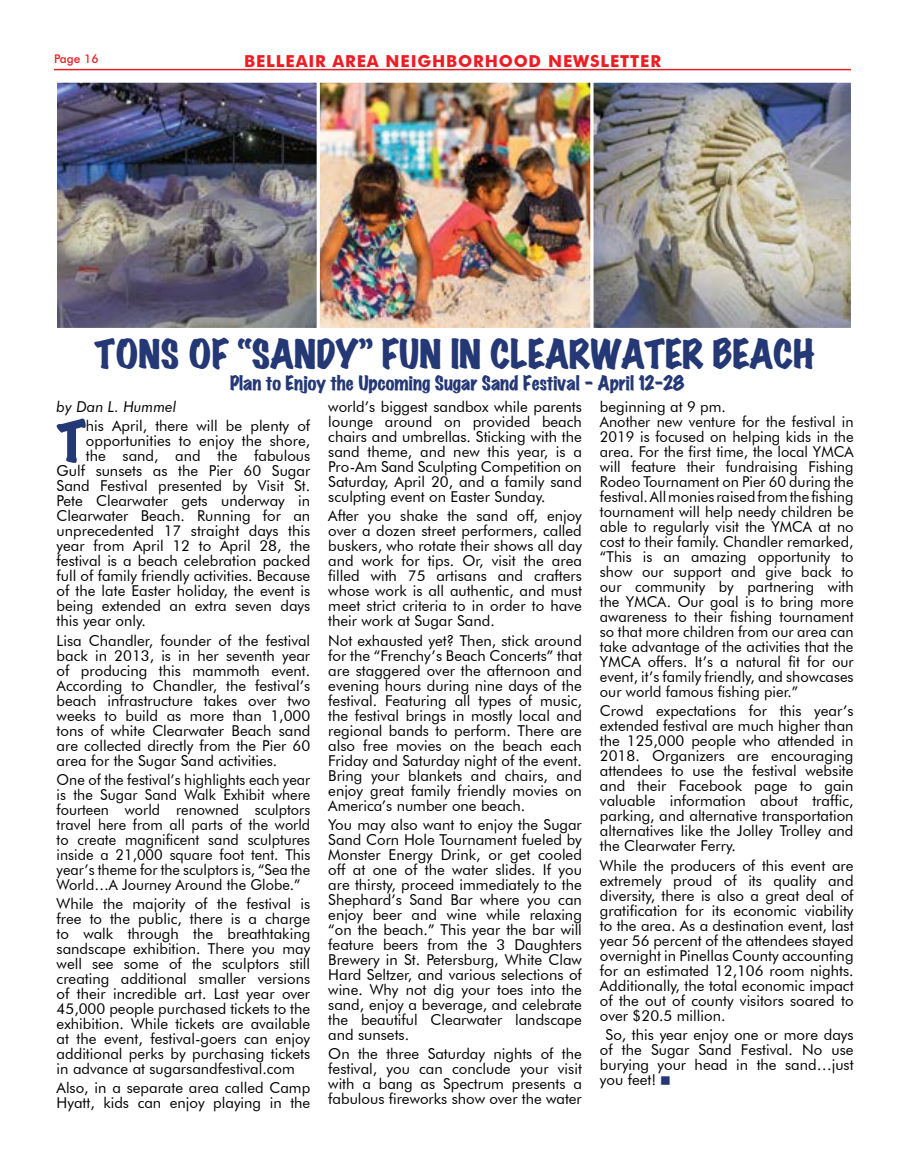
<style>
.page{position:relative;width:905px;height:1161px;background:#fff}
.page>*{position:absolute;margin:0;border:0;box-sizing:border-box;transform-origin:0 0}
.t1{font:51.15px "Marker Felt Wide";color:#253876}
.t2{font:36px "Marker Felt Wide";color:#253876}
.t3{font:18px "Marker Felt Wide";color:#253876}
.t4{font:700 16.5px "Futura BT";letter-spacing:.05em;color:#ed1d24}
.t5{font:15px/15px "Futura BT";color:#000;text-align:justify}
.t6{font:italic 15px "Futura BT";color:#000}
.t7{font:500 12px "Futura BT";color:#ed1d24}
</style>
<div class="page">
<hr style="left:54px;top:69px;width:796px;height:1px;background:#ed1d24">
<img style="left:320px;top:84px;width:269px;height:243px">
<div style="left:316px;top:80px;width:277px;height:251px;border:3px solid #fff"></div>
<img style="left:594px;top:84px;width:256px;height:243px">
<div style="left:590px;top:80px;width:264px;height:251px;border:3px solid #fff"></div>
<img style="left:58px;top:84px;width:258px;height:243px">
<div style="left:54px;top:80px;width:266px;height:251px;border:3px solid #fff"></div>
<p class="t7" style="left:54px;top:52px;width:46px">Page 16</p>
<p class="t4" style="left:244px;top:51px;width:418px">BELLEAIR AREA NEIGHBORHOOD NEWSLETTER</p>
<h2 class="t2" style="left:95px;top:336px;width:721px">TONS OF “SANDY” FUN IN CLEARWATER BEACH</h2>
<p class="t3" style="left:230px;top:374px;width:456px">Plan to Enjoy the Upcoming Sugar Sand Festival - April 12-28</p>
<p class="t6" style="left:57px;top:397px;width:121px">by Dan L. Hummel</p>
<h1 class="t1" style="left:58px;top:416px;width:30px">T</h1>
<p class="t5" style="left:86px;top:418px;width:226px">his April, there will be plenty of</p>
<p class="t5" style="left:328px;top:399px;width:255px">world’s biggest sandbox while parents lounge around on provided beach chairs and umbrellas. Sticking with the sand theme, and new this year, is a Pro-Am Sand Sculpting Competition on Saturday, April 20, and a family sand sculpting event on Easter Sunday.</p>
<p class="t5" style="left:328px;top:508px;width:255px">After you shake the sand off, enjoy over a dozen street performers, called buskers, who rotate their shows all day and work for tips. Or, visit the area filled with 75 artisans and crafters whose work is all authentic, and must meet strict criteria to in order to have their work at Sugar Sand.</p>
<p class="t5" style="left:328px;top:633px;width:255px">Not exhausted yet? Then, stick around for the “Frenchy’s Beach Concerts” that are staggered over the afternoon and evening hours during nine days of the festival. Featuring all types of music, the festival brings in mostly local and regional bands to perform. There are also free movies on the beach each Friday and Saturday night of the event.<br>Bring your blankets and chairs, and enjoy great family friendly movies on America’s number one beach.</p>
<p class="t5" style="left:328px;top:817px;width:255px">You may also want to enjoy the Sugar Sand Corn Hole Tournament fueled by Monster Energy Drink, or get cooled off at one of the water slides. If you are thirsty, proceed immediately to the Shephard’s Sand Bar where you can enjoy beer and wine while relaxing “on the beach.” This year the bar will feature beers from the 3 Daughters Brewery in St. Petersburg, White Claw Hard Seltzer, and various selections of wine. Why not dig your toes into the sand, enjoy a beverage, and celebrate the beautiful Clearwater landscape and sunsets.</p>
<p class="t5" style="left:328px;top:1046px;width:255px">On the three Saturday nights of the festival, you can conclude your visit with a bang as Spectrum presents a fabulous fireworks show over the water</p>
<p class="t5" style="left:600px;top:399px;width:255px;text-align:left">beginning at 9 pm.<br>Another new venture for the festival in 2019 is focused on helping kids in the area. For the first time, the local YMCA will feature their fundraising Fishing Rodeo Tournament on Pier 60 during the festival. All monies raised from the fishing tournament will help needy children be able to regularly visit the YMCA at no cost to their family. Chandler remarked, “This is an amazing opportunity to show our support and give back to our community by partnering with the YMCA. Our goal is to bring more awareness to their fishing tournament so that more children from our area can take advantage of the activities that the YMCA offers. It’s a natural fit for our event, it’s family friendly, and showcases our world famous fishing pier.”</p>
<p class="t5" style="left:600px;top:703px;width:255px">Crowd expectations for this year’s extended festival are much higher than the 125,000 people who attended in 2018. Organizers are encouraging attendees to use the festival website and their Facebook page to gain valuable information about traffic, parking, and alternative transportation alternatives like the Jolley Trolley and the Clearwater Ferry.</p>
<p class="t5" style="left:600px;top:858px;width:255px">While the producers of this event are extremely proud of its quality and diversity, there is also a great deal of gratification for its economic viability to the area. As a destination event, last year 56 percent of the attendees stayed overnight in Pinellas County accounting for an estimated 12,106 room nights.<br>Additionally, the total economic impact of the out of county visitors soared to over $20.5 million.</p>
<p class="t5" style="left:600px;top:1027px;width:255px;text-indent:6px">So, this year enjoy one or more days of the Sugar Sand Festival. No use burying your head in the sand…just you feet!</p>
<p class="t5" style="left:86px;top:433px;width:226px">opportunities to enjoy the shore,</p>
<p class="t5" style="left:86px;top:448px;width:226px">the sand, and the fabulous</p>
<p class="t5" style="left:57px;top:463px;width:255px">Gulf sunsets as the Pier 60 Sugar</p>
<p class="t5" style="left:57px;top:478px;width:255px">Sand Festival presented by Visit St.</p>
<p class="t5" style="left:57px;top:493px;width:255px">Pete Clearwater gets underway in</p>
<p class="t5" style="left:57px;top:508px;width:255px">Clearwater Beach. Running for an</p>
<p class="t5" style="left:57px;top:523px;width:255px">unprecedented 17 straight days this</p>
<p class="t5" style="left:57px;top:538px;width:255px">year from April 12 to April 28, the</p>
<p class="t5" style="left:57px;top:553px;width:255px">festival is a beach celebration packed</p>
<p class="t5" style="left:57px;top:568px;width:255px">full of family friendly activities. Because</p>
<p class="t5" style="left:57px;top:583px;width:255px">of the late Easter holiday, the event is</p>
<p class="t5" style="left:57px;top:598px;width:255px">being extended an extra seven days</p>
<p class="t5" style="left:57px;top:613px;width:91px">this year only.</p>
<p class="t5" style="left:57px;top:633px;width:255px">Lisa Chandler, founder of the festival back in 2013, is in her seventh year of producing this mammoth event.<br>According to Chandler, the festival’s beach infrastructure takes over two weeks to build as more than 1,000 tons of white Clearwater Beach sand are collected directly from the Pier 60 area for the Sugar Sand activities.</p>
<p class="t5" style="left:57px;top:772px;width:255px">One of the festival’s highlights each year is the Sugar Sand Walk Exhibit where fourteen world renowned sculptors travel here from all parts of the world to create magnificent sand sculptures inside a 21,000 square foot tent. This year’s theme for the sculptors is, “Sea the World…A Journey Around the Globe.”</p>
<p class="t5" style="left:57px;top:896px;width:255px">While the majority of the festival is free to the public, there is a charge to walk through the breathtaking sandscape exhibition. There you may well see some of the sculptors still creating additional smaller versions of their incredible art. Last year over 45,000 people purchased tickets to the exhibition. While tickets are available at the event, festival-goers can enjoy additional perks by purchasing tickets in advance at sugarsandfestival.com</p>
<p class="t5" style="left:57px;top:1081px;width:255px">Also, in a separate area called Camp<br>Hyatt, kids can enjoy playing in the</p>
</div>
